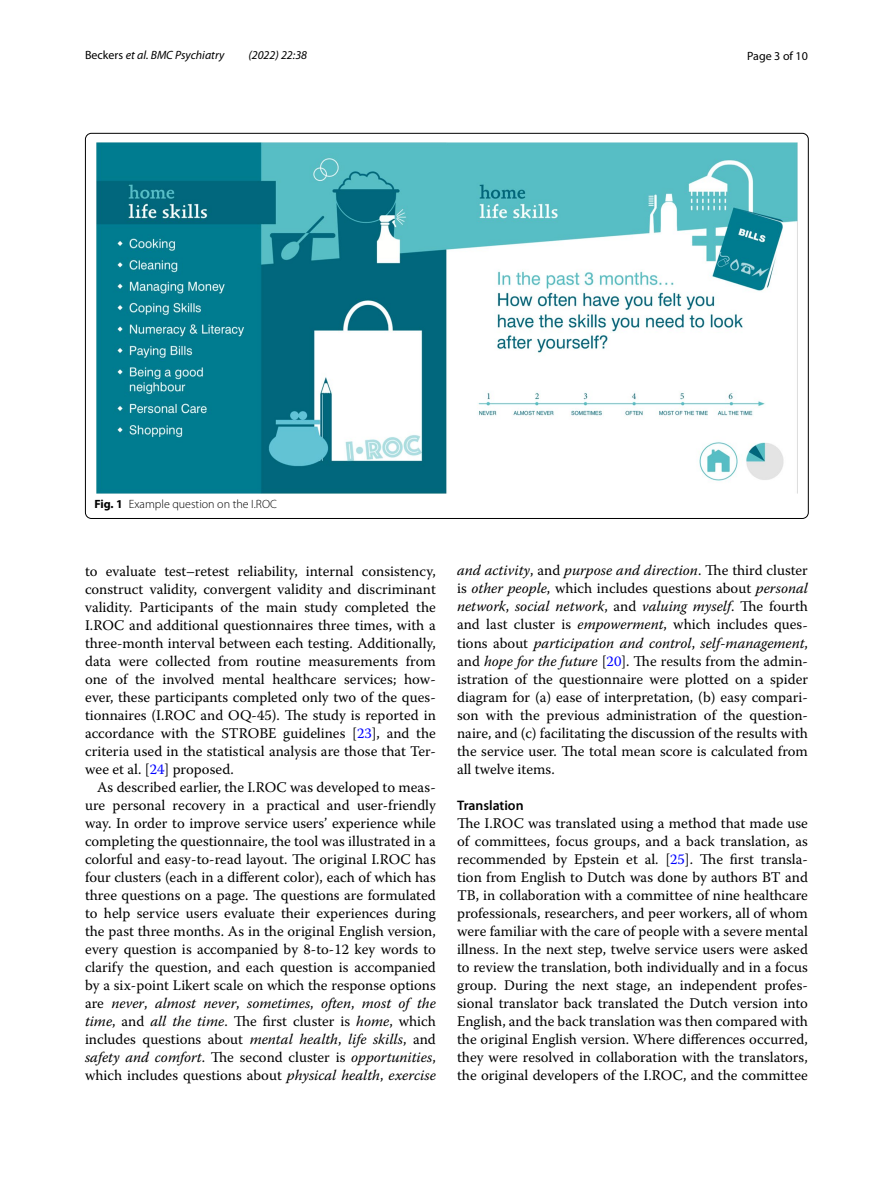
<style>
.page{position:relative;width:893px;height:1187px;background:#fff}
.page>*{position:absolute;margin:0;border:0;box-sizing:border-box;transform-origin:0 0}
.t1{font:14.7px/18px "Warnock Pro";color:#000;text-align:justify}
.t2{font:600 13.8px "Myriad Pro";color:#000}
.t3{font:italic 12px "Myriad Pro";color:#000}
.t4{font:300 12px "Myriad Pro";color:#000}
.t5{font:12px "Myriad Pro";color:#000}
.s1{font-style:normal}
.s2{font-weight:700}
.s3{color:#00f}
.s4{font-style:italic}
</style>
<div class="page">
<img style="left:97px;top:142px;width:700px;height:351px">
<p class="t3" style="left:85px;top:48px;width:141px"><span class="s1">Beckers</span> et al. BMC Psychiatry</p>
<p class="t3" style="left:248px;top:48px;width:60px">(2022) 22:38</p>
<p class="t5" style="left:747px;top:48px;width:62px">Page 3 of 10</p>
<p class="t4" style="left:94px;top:497px;width:184px"><span class="s2">Fig. 1</span> Example question on the I.ROC</p>
<p class="t1" style="left:85px;top:561px;width:352px">to evaluate test–retest reliability, internal consistency, construct validity, convergent validity and discriminant validity. Participants of the main study completed the I.ROC and additional questionnaires three times, with a three-month interval between each testing. Additionally, data were collected from routine measurements from one of the involved mental healthcare services; how&shy;ever, these participants completed only two of the ques&shy;tionnaires (I.ROC and OQ-45). The study is reported in accordance with the STROBE guidelines [<span class="s3">23</span>], and the criteria used in the statistical analysis are those that Ter&shy;wee et al. [<span class="s3">24</span>] proposed.</p>
<p class="t1" style="left:85px;top:777px;width:352px;text-indent:12px">As described earlier, the I.ROC was developed to meas&shy;ure personal recovery in a practical and user-friendly way. In order to improve service users’ experience while completing the questionnaire, the tool was illustrated in a colorful and easy-to-read layout. The original I.ROC has four clusters (each in a different color), each of which has three questions on a page. The questions are formulated to help service users evaluate their experiences during the past three months. As in the original English version, every question is accompanied by 8-to-12 key words to clarify the question, and each question is accompanied by a six-point Likert scale on which the response options are <span class="s4">never</span>, <span class="s4">almost never</span>, <span class="s4">sometimes</span>, <span class="s4">often</span>, <span class="s4">most of the time</span>, and <span class="s4">all the time</span>. The first cluster is <span class="s4">home</span>, which includes questions about <span class="s4">mental health</span>, <span class="s4">life skills</span>, and <span class="s4">safety and comfort</span>. The second cluster is <span class="s4">opportunities</span>, which includes questions about <span class="s4">physical health</span>, <span class="s4">exercise</span></p>
<p class="t1" style="left:457px;top:561px;width:352px"><span class="s4">and activity</span>, and <span class="s4">purpose and direction</span>. The third cluster is <span class="s4">other people</span>, which includes questions about <span class="s4">personal network</span>, <span class="s4">social network</span>, and <span class="s4">valuing myself</span>. The fourth and last cluster is <span class="s4">empowerment</span>, which includes ques&shy;tions about <span class="s4">participation and control</span>, <span class="s4">self-management</span>, and <span class="s4">hope for the future</span> [<span class="s3">20</span>]. The results from the admin&shy;istration of the questionnaire were plotted on a spider diagram for (a) ease of interpretation, (b) easy compari&shy;son with the previous administration of the question&shy;naire, and (c) facilitating the discussion of the results with the service user. The total mean score is calculated from all twelve items.</p>
<p class="t2" style="left:457px;top:796px;width:68px">Translation</p>
<p class="t1" style="left:457px;top:813px;width:352px">The I.ROC was translated using a method that made use of committees, focus groups, and a back translation, as recommended by Epstein et al. [<span class="s3">25</span>]. The first transla&shy;tion from English to Dutch was done by authors BT and TB, in collaboration with a committee of nine healthcare professionals, researchers, and peer workers, all of whom were familiar with the care of people with a severe mental illness. In the next step, twelve service users were asked to review the translation, both individually and in a focus group. During the next stage, an independent profes&shy;sional translator back translated the Dutch version into English, and the back translation was then compared with the original English version. Where differences occurred, they were resolved in collaboration with the translators, the original developers of the I.ROC, and the committee</p>
</div>
